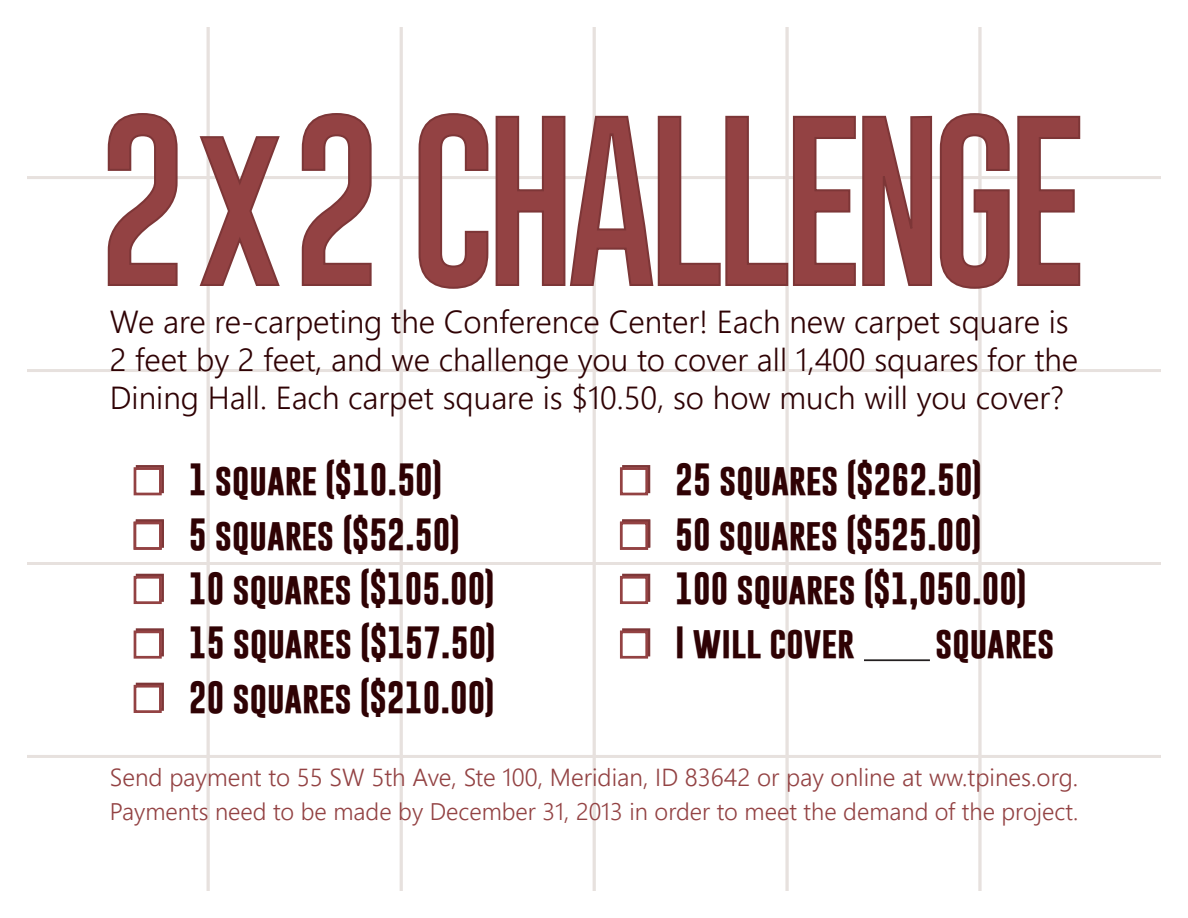
<style>
.page{position:relative;width:1188px;height:918px;background:#fff}
.page>*{position:absolute;margin:0;border:0;box-sizing:border-box;transform-origin:0 0}
.t1{font:700 32.7px/54.3px "Gobold";color:#2f0204}
.t2{font:31.8px/38.1px "Webly Sleek UI Semilight";color:#2f0204}
.t3{font:24.6px "Webly Sleek UI Semilight";color:#934243}
.t4{font:24px "Webly Sleek UI Semilight";color:#934243}
</style>
<div class="page">
<svg style="left:206px;top:28px;width:776px;height:84px"></svg>
<div style="left:14px;top:369px;width:195px;height:196px;border:3px solid #e7e1de"></div>
<div style="left:207px;top:369px;width:196px;height:196px;border:3px solid #e7e1de"></div>
<div style="left:400px;top:369px;width:196px;height:196px;border:3px solid #e7e1de"></div>
<div style="left:786px;top:369px;width:195px;height:196px;border:3px solid #e7e1de"></div>
<div style="left:593px;top:369px;width:196px;height:196px;border:3px solid #e7e1de"></div>
<div style="left:979px;top:369px;width:195px;height:196px;border:3px solid #e7e1de"></div>
<div style="left:14px;top:562px;width:195px;height:196px;border:3px solid #e7e1de"></div>
<div style="left:207px;top:562px;width:196px;height:196px;border:3px solid #e7e1de"></div>
<div style="left:400px;top:562px;width:196px;height:196px;border:3px solid #e7e1de"></div>
<div style="left:786px;top:562px;width:195px;height:196px;border:3px solid #e7e1de"></div>
<div style="left:593px;top:562px;width:196px;height:196px;border:3px solid #e7e1de"></div>
<div style="left:979px;top:562px;width:195px;height:196px;border:3px solid #e7e1de"></div>
<svg style="left:28px;top:755px;width:1132px;height:135px"></svg>
<div style="left:136px;top:465px;width:28px;height:28px;background:#7d3637"></div>
<div style="left:622px;top:465px;width:28px;height:28px;background:#7d3637"></div>
<svg style="left:136px;top:519px;width:28px;height:29px"></svg>
<svg style="left:622px;top:519px;width:28px;height:29px"></svg>
<svg style="left:136px;top:574px;width:28px;height:28px"></svg>
<div style="left:622px;top:574px;width:28px;height:28px;background:#7e3637"></div>
<svg style="left:136px;top:628px;width:28px;height:28px"></svg>
<svg style="left:622px;top:628px;width:28px;height:28px"></svg>
<svg style="left:136px;top:683px;width:28px;height:28px"></svg>
<svg style="left:107px;top:112px;width:974px;height:204px"></svg>
<div style="left:134px;top:467px;width:28px;height:28px;background:#fff;border:3px solid #934243"></div>
<div style="left:620px;top:467px;width:28px;height:28px;background:#fff;border:3px solid #934243"></div>
<div style="left:134px;top:522px;width:28px;height:28px;background:#fff;border:3px solid #934243"></div>
<div style="left:620px;top:522px;width:28px;height:28px;background:#fff;border:3px solid #934243"></div>
<div style="left:134px;top:576px;width:28px;height:28px;background:#fff;border:3px solid #934243"></div>
<div style="left:620px;top:576px;width:28px;height:28px;background:#fff;border:3px solid #934243"></div>
<div style="left:134px;top:631px;width:28px;height:28px;background:#fff;border:3px solid #934243"></div>
<div style="left:620px;top:631px;width:28px;height:28px;background:#fff;border:3px solid #934243"></div>
<div style="left:134px;top:685px;width:28px;height:28px;background:#fff;border:3px solid #934243"></div>
<hr style="left:864px;top:659px;width:66px;height:2px;background:#231f20">
<p class="t2" style="left:110px;top:301px;width:970px">We are re-carpeting the Conference Center! Each new carpet square is<br>2 feet by 2 feet, and we challenge you to cover all 1,400 squares for the<br>Dining Hall. Each carpet square is $10.50, so how much will you cover?</p>
<p class="t1" style="left:189px;top:452px;width:308px">1 square ($10.50)<br>5 squares ($52.50)<br>10 squares ($105.00)<br>15 squares ($157.50)<br>20 squares ($210.00)</p>
<p class="t1" style="left:675px;top:452px;width:353px">25 squares ($262.50)<br>50 squares ($525.00)<br>100 squares ($1,050.00)<br>I will cover</p>
<p class="t1" style="left:935px;top:616px;width:121px">squares</p>
<p class="t3" style="left:110px;top:759px;width:970px">Send payment to 55 SW 5th Ave, Ste 100, Meridian, ID 83642 or pay online at ww.tpines.org.</p>
<p class="t4" style="left:110px;top:793px;width:970px">Payments need to be made by December 31, 2013 in order to meet the demand of the project.</p>
</div>
